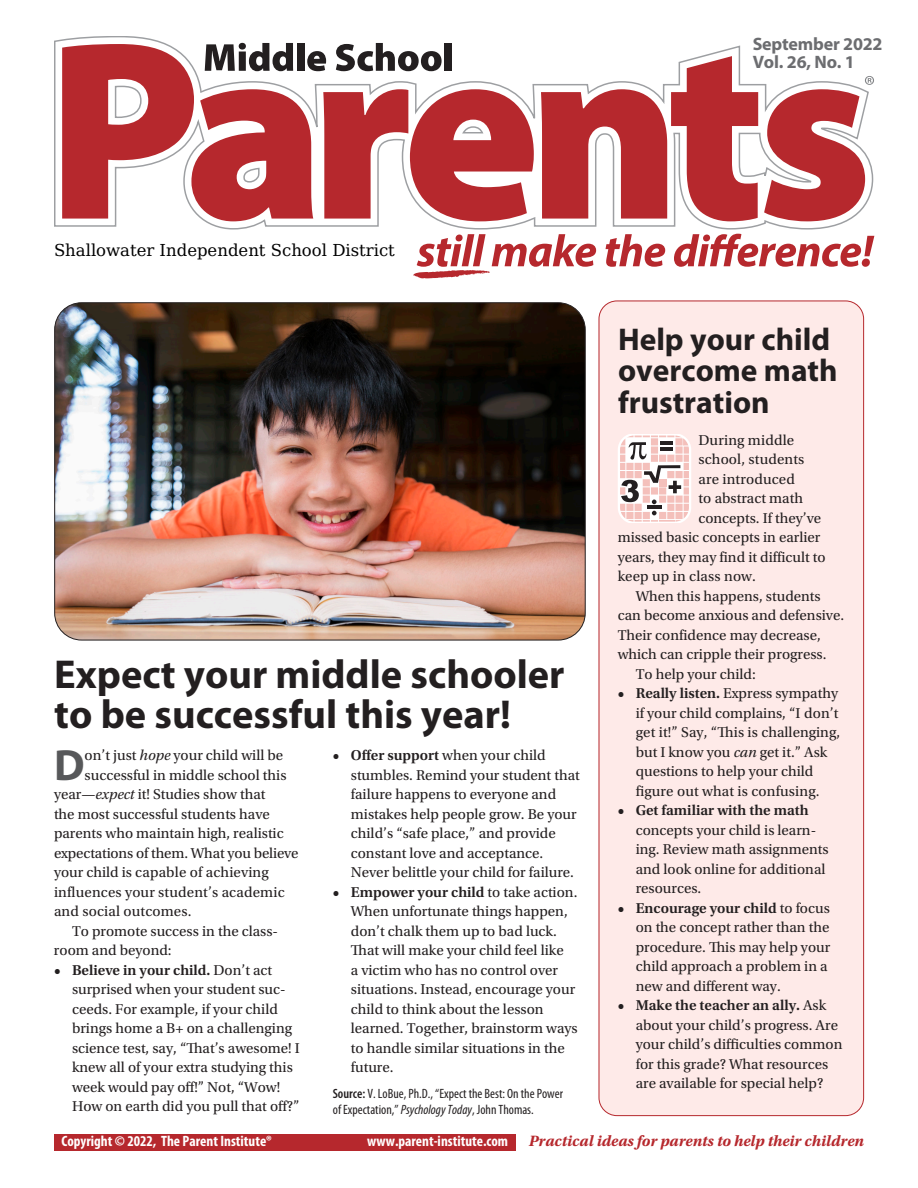
<style>
.page{position:relative;width:918px;height:1188px;background:#fff}
.page>*{position:absolute;margin:0;border:0;box-sizing:border-box;transform-origin:0 0}
.t1{font:700 43.95px "Myriad Pro";color:#57585a}
.t2{font:700 40.5px/40.5px "Myriad Pro";color:#231f20}
.t3{font:700 31.5px/31.5px "Myriad Pro";color:#231f20}
.t4{font:700 18px/18px "Myriad Pro";letter-spacing:-.01em;color:#6c6d70}
.t5{font:16.5px "DejaVu Math Te X Gyre";color:#000}
.t6{font:italic 700 15.75px "Utopia Std";color:#b6282d}
.t7{font:15px/19.5px "Utopia Std";color:#231f20}
.t8{font:700 condensed 15px "Myriad Pro";color:#fff}
.t9{font:600 15px "Utopia Std";color:#231f20}
.t10{font:condensed 13.5px/16.5px "Myriad Pro";color:#231f20}
.s1{font-style:italic}
.s2{font-weight:600}
</style>
<div class="page">
<svg style="left:54px;top:36px;width:794px;height:194px"></svg>
<svg style="left:606px;top:234px;width:59px;height:33px"></svg>
<svg style="left:674px;top:234px;width:200px;height:33px"></svg>
<svg style="left:62px;top:43px;width:472px;height:178px"></svg>
<div style="left:445px;top:43px;width:7px;height:28px;background:#231f20"></div>
<svg style="left:413px;top:234px;width:183px;height:44px"></svg>
<svg style="left:764px;top:76px;width:110px;height:145px"></svg>
<div style="left:599px;top:301px;width:265px;height:815px;background:#feeae8;border-radius:18px"></div>
<svg style="left:618px;top:434px;width:73px;height:89px"></svg>
<div style="left:54px;top:1134px;width:462px;height:16px;background:#b6282d"></div>
<img style="left:55px;top:304px;width:530px;height:336px">
<p class="t4" style="left:753px;top:34px;width:131px">September 2022<br>Vol. 26, No. 1</p>
<p class="t5" style="left:54px;top:243px;width:342px">Shallowater Independent School District</p>
<h2 class="t2" style="left:54px;top:652px;width:512px">Expect your middle schooler to be successful this year!</h2>
<h1 class="t1" style="left:54px;top:736px;width:32px">D</h1>
<p class="t7" style="left:85px;top:746px;width:200px">on’t just <span class="s1">hope</span> your child will be</p>
<p class="t7" style="left:85px;top:765px;width:203px">successful in middle school this</p>
<p class="t7" style="left:54px;top:785px;width:213px">year—<span class="s1">expect</span> it! Studies show that</p>
<p class="t7" style="left:54px;top:804px;width:217px">the most successful students have</p>
<p class="t7" style="left:54px;top:824px;width:231px">parents who maintain high, realistic</p>
<p class="t7" style="left:54px;top:843px;width:246px">expectations of them. What you believe</p>
<p class="t7" style="left:54px;top:863px;width:216px">your child is capable of achieving</p>
<p class="t7" style="left:54px;top:882px;width:232px">influences your student’s academic</p>
<p class="t7" style="left:54px;top:902px;width:139px">and social outcomes.</p>
<p class="t7" style="left:72px;top:921px;width:208px">To promote success in the class-</p>
<p class="t7" style="left:54px;top:941px;width:119px">room and beyond:</p>
<p class="t7" style="left:72px;top:960px;width:229px;text-indent:-18px"><span class="s2">• Believe in your child.</span> Don’t act surprised when your student suc&shy;ceeds. For example, if your child brings home a B+ on a challenging science test, say, “That’s awesome! I knew all of your extra studying this week would pay off!” Not, “Wow!<br>How on earth did you pull that off?”</p>
<p class="t7" style="left:351px;top:746px;width:230px;text-indent:-18px"><span class="s2">• Offer support</span> when your child stumbles. Remind your student that failure happens to everyone and mistakes help people grow. Be your child’s “safe place,” and provide constant love and acceptance.<br>Never belittle your child for failure.</p>
<p class="t7" style="left:351px;top:882px;width:228px;text-indent:-18px"><span class="s2">• Empower your child</span> to take action.<br>When unfortunate things happen, don’t chalk them up to bad luck.<br>That will make your child feel like<br>a victim who has no control over situations. Instead, encourage your child to think about the lesson learned. Together, brainstorm ways to handle similar situations in the future.</p>
<p class="t10" style="left:333px;top:1085px;width:232px"><span class="s2">Source:</span> V. LoBue, Ph.D., “Expect the Best: On the Power of Expectation,” <span class="s1">Psychology Today</span>, John Thomas.</p>
<h3 class="t3" style="left:618px;top:322px;width:221px">Help your child overcome math frustration</h3>
<p class="t7" style="left:698px;top:430px;width:97px">During middle</p>
<p class="t7" style="left:698px;top:450px;width:108px">school, students</p>
<p class="t7" style="left:698px;top:469px;width:98px">are introduced</p>
<p class="t7" style="left:698px;top:489px;width:106px">to abstract math</p>
<p class="t7" style="left:698px;top:508px;width:124px">concepts. If they’ve</p>
<p class="t7" style="left:618px;top:528px;width:204px">missed basic concepts in earlier</p>
<p class="t7" style="left:618px;top:547px;width:210px">years, they may find it difficult to</p>
<p class="t7" style="left:618px;top:567px;width:140px">keep up in class now.</p>
<p class="t7" style="left:636px;top:586px;width:187px">When this happens, students</p>
<p class="t7" style="left:618px;top:606px;width:228px">can become anxious and defensive.</p>
<p class="t7" style="left:618px;top:625px;width:205px">Their confidence may decrease,</p>
<p class="t7" style="left:618px;top:645px;width:210px">which can cripple their progress.</p>
<p class="t7" style="left:636px;top:664px;width:122px">To help your child:</p>
<p class="t7" style="left:636px;top:684px;width:206px;text-indent:-18px"><span class="s2">• Really listen.</span> Express sympathy if your child complains, “I don’t get it!” Say, “This is challenging, but I know you <span class="s1">can</span> get it.” Ask questions to help your child figure out what is confusing.</p>
<p class="t9" style="left:618px;top:802px;width:193px">• Get familiar with the math</p>
<p class="t7" style="left:636px;top:820px;width:195px">concepts your child is learn&shy;ing. Review math assignments and look online for additional resources.</p>
<p class="t7" style="left:636px;top:898px;width:196px;text-indent:-18px"><span class="s2">• Encourage your child</span> to focus on the concept rather than the procedure. This may help your child approach a problem in a new and different way.</p>
<p class="t7" style="left:636px;top:996px;width:208px;text-indent:-18px"><span class="s2">• Make the teacher an ally.</span> Ask about your child’s progress. Are your child’s difficulties common for this grade? What resources are available for special help?</p>
<p class="t8" style="left:62px;top:1132px;width:212px">Copyright © 2022, The Parent Institute®</p>
<p class="t8" style="left:367px;top:1132px;width:142px">www.parent-institute.com</p>
<p class="t6" style="left:529px;top:1132px;width:337px">Practical ideas for parents to help their children</p>
</div>
